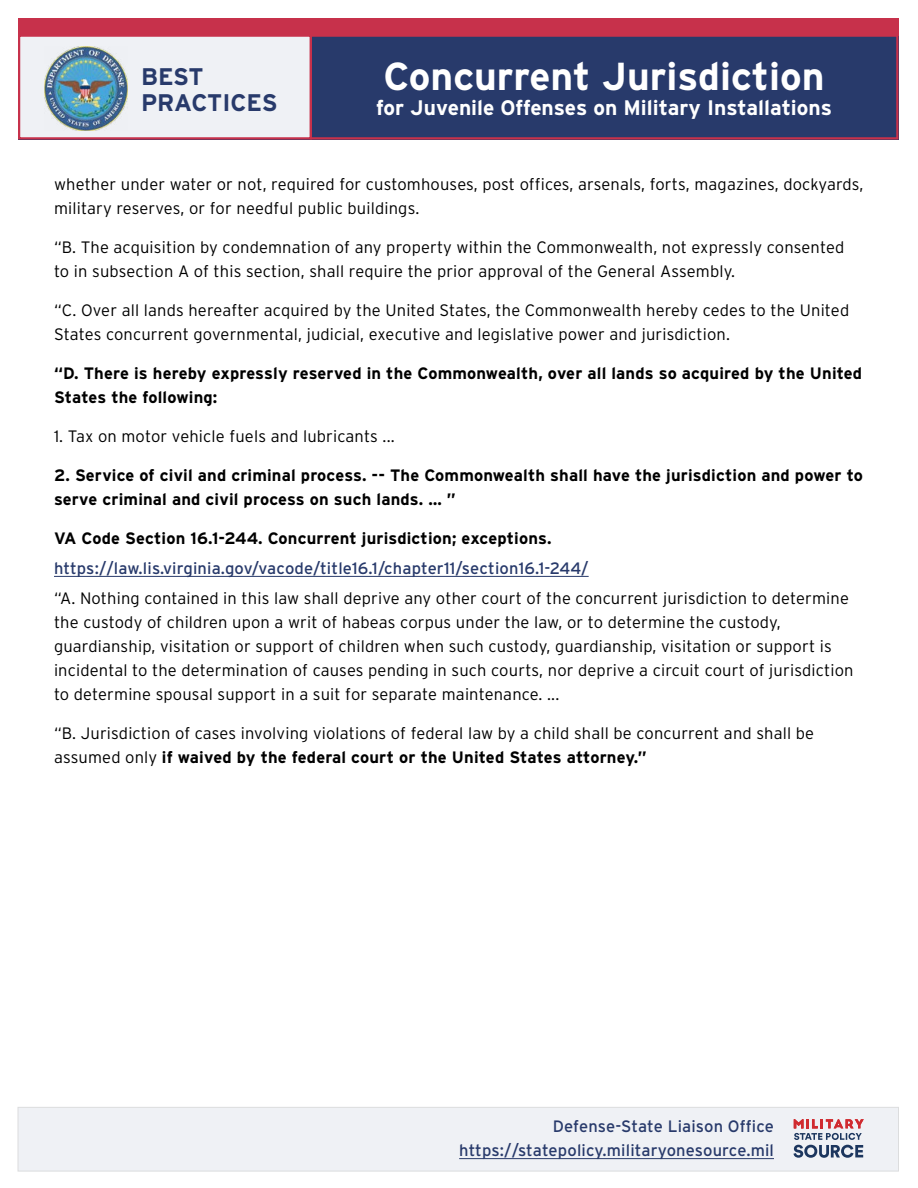
<style>
.page{position:relative;width:918px;height:1188px;background:#fff}
.page>*{position:absolute;margin:0;border:0;box-sizing:border-box;transform-origin:0 0}
.t1{font:700 39px "Interstate";color:#fff}
.t2{font:700 24px/25.5px "Interstate";letter-spacing:-.015em;color:#283a6b}
.t3{font:700 21px "Interstate";color:#fff}
.t4{font:300 16.5px/24px "Interstate";letter-spacing:.01em;color:#000}
.t5{font:700 16.5px/24px "Interstate";letter-spacing:.01em;color:#000}
.t6{font:16.5px "Interstate";letter-spacing:.01em;color:#283a6b}
.s1{font-weight:700}
.s2{font-weight:400;color:#283a6b}
</style>
<div class="page">
<div style="left:18px;top:1107px;width:881px;height:64px;background:#eff1f5;border:1px solid #dcddde"></div>
<hr style="left:459px;top:1158px;width:315px;height:1px;background:#283a6b">
<svg style="left:794px;top:1119px;width:70px;height:39px"></svg>
<div style="left:18px;top:36px;width:880px;height:104px;background:#283a6b"></div>
<div style="left:18px;top:34px;width:294px;height:106px;background:#eff1f5;border:2px solid #c7314b"></div>
<div style="left:18px;top:18px;width:880px;height:18px;background:#c7314b"></div>
<img style="left:44px;top:47px;width:84px;height:83px">
<hr style="left:54px;top:576px;width:535px;height:1px;background:#283a6b">
<div style="left:310px;top:34px;width:588px;height:106px;border:2px solid #c7314b"></div>
<h2 class="t2" style="left:141px;top:64px;width:138px">BEST<br>PRACTICES</h2>
<h1 class="t1" style="left:384px;top:55px;width:443px">Concurrent Jurisdiction</h1>
<p class="t3" style="left:376px;top:96px;width:457px">for Juvenile Offenses on Military Installations</p>
<p class="t4" style="left:54px;top:172px;width:811px">whether under water or not, required for customhouses, post offices, arsenals, forts, magazines, dockyards, military reserves, or for needful public buildings.</p>
<p class="t4" style="left:54px;top:235px;width:792px">“B. The acquisition by condemnation of any property within the Commonwealth, not expressly consented to in subsection A of this section, shall require the prior approval of the General Assembly.</p>
<p class="t4" style="left:54px;top:298px;width:797px">“C. Over all lands hereafter acquired by the United States, the Commonwealth hereby cedes to the United<br>States concurrent governmental, judicial, executive and legislative power and jurisdiction.</p>
<p class="t5" style="left:54px;top:361px;width:810px">“D. There is hereby expressly reserved in the Commonwealth, over all lands so acquired by the United<br>States the following:</p>
<p class="t4" style="left:54px;top:424px;width:342px">1. Tax on motor vehicle fuels and lubricants ...</p>
<p class="t5" style="left:54px;top:463px;width:811px">2. Service of civil and criminal process. -- The Commonwealth shall have the jurisdiction and power to serve criminal and civil process on such lands. … ”</p>
<p class="t4" style="left:54px;top:523px;width:797px;line-height:30px"><span class="s1">VA Code Section 16.1-244. Concurrent jurisdiction; exceptions. </span><span class="s2">https://law.lis.virginia.gov/vacode/title16.1/chapter11/section16.1-244/<br></span>“A. Nothing contained in this law shall deprive any other court of the concurrent jurisdiction to determine</p>
<p class="t4" style="left:54px;top:610px;width:801px">the custody of children upon a writ of habeas corpus under the law, or to determine the custody, guardianship, visitation or support of children when such custody, guardianship, visitation or support is incidental to the determination of causes pending in such courts, nor deprive a circuit court of jurisdiction to determine spousal support in a suit for separate maintenance. ...</p>
<p class="t4" style="left:54px;top:721px;width:762px">“B. Jurisdiction of cases involving violations of federal law by a child shall be concurrent and shall be assumed only <span class="s1">if waived by the federal court or the United States attorney.”</span></p>
<p class="t6" style="left:553px;top:1117px;width:223px">Defense-State Liaison Office</p>
<p class="t6" style="left:459px;top:1141px;width:316px">https://statepolicy.militaryonesource.mil</p>
</div>
